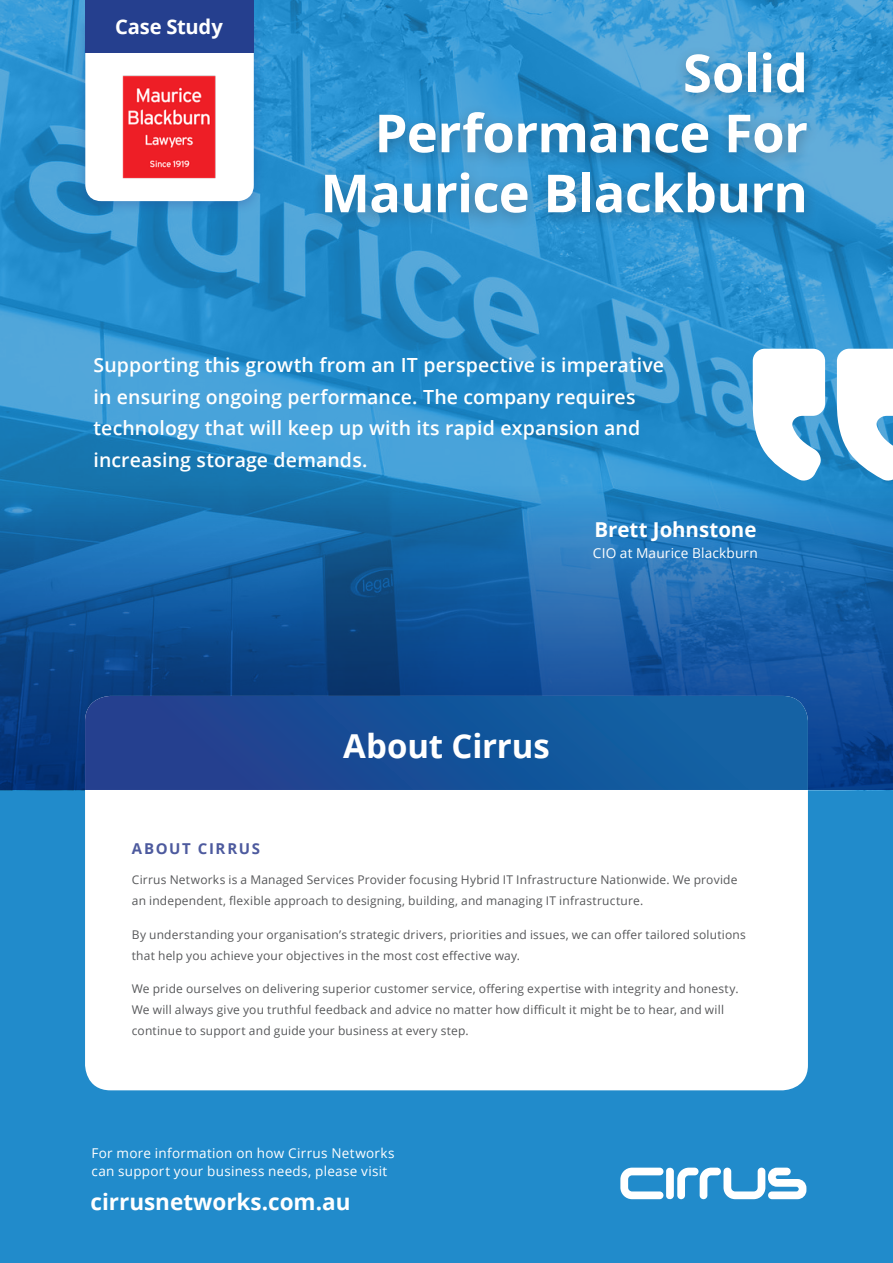
<style>
.page{position:relative;width:893px;height:1263px;background:#218bcb}
.page>*{position:absolute;margin:0;border:0;box-sizing:border-box;transform-origin:0 0}
.t1{font:700 52.5px/60px "Open Sans";letter-spacing:-.01em;color:#fff;text-align:right}
.t2{font:700 33px "Open Sans";letter-spacing:-.005em;color:#fff}
.t3{font:700 22.5px "Open Sans";color:#fff}
.t4{font:700 20.55px "Open Sans";letter-spacing:-.005em;color:#fff}
.t5{font:700 20.25px "Open Sans";letter-spacing:-.01em;color:#fff}
.t6{font:600 19.5px/31.5px "Open Sans";letter-spacing:.005em;color:#fff}
.t7{font:700 15px "Open Sans";letter-spacing:.11em;color:#4d5a9e}
.t8{font:13.65px "Open Sans";letter-spacing:.01em;color:#fff}
.t9{font:13.5px/18px "Open Sans";letter-spacing:.02em;color:#fff}
.t10{font:12px/21px "Open Sans";letter-spacing:.015em;color:#57585a}
</style>
<div class="page">
<img style="left:0;top:0;width:893px;height:484px">
<svg style="left:0;top:484px;width:893px;height:306px;background:#165fa2"></svg>
<div style="left:85px;top:696px;width:723px;height:394px;background:#fff;border-radius:26px"></div>
<svg style="left:85px;top:696px;width:723px;height:94px;background:#185199"></svg>
<div style="left:311px;top:43px;width:508px;height:187px;background:#231f20;opacity:.3"></div>
<div style="left:74px;top:12px;width:191px;height:203px;background:#253f8e;opacity:.3"></div>
<div style="left:85px;top:52px;width:169px;height:149px;background:#fff"></div>
<div style="left:85px;top:0;width:169px;height:52px;background:#253f8e"></div>
<svg style="left:753px;top:349px;width:140px;height:132px"></svg>
<img style="left:119px;top:72px;width:99px;height:109px">
<svg style="left:620px;top:1167px;width:186px;height:33px"></svg>
<p class="t5" style="left:115px;top:12px;width:109px">Case Study</p>
<p class="t1" style="left:320px;top:42px;width:489px">Solid<br>Performance For<br>Maurice Blackburn</p>
<p class="t6" style="left:94px;top:349px;width:572px">Supporting this growth from an IT perspective is imperative in ensuring ongoing performance. The company requires technology that will keep up with its rapid expansion and increasing storage demands.</p>
<p class="t4" style="left:594px;top:515px;width:164px">Brett Johnstone</p>
<p class="t8" style="left:593px;top:543px;width:166px">CIO at Maurice Blackburn</p>
<p class="t2" style="left:343px;top:723px;width:208px">About Cirrus</p>
<p class="t7" style="left:132px;top:838px;width:130px">ABOUT CIRRUS</p>
<p class="t10" style="left:132px;top:869px;width:607px">Cirrus Networks is a Managed Services Provider focusing Hybrid IT Infrastructure Nationwide. We provide an independent, flexible approach to designing, building, and managing IT infrastructure.</p>
<p class="t10" style="left:132px;top:923px;width:615px">By understanding your organisation’s strategic drivers, priorities and issues, we can offer tailored solutions that help you achieve your objectives in the most cost effective way.</p>
<p class="t10" style="left:132px;top:978px;width:608px">We pride ourselves on delivering superior customer service, offering expertise with integrity and honesty.<br>We will always give you truthful feedback and advice no matter how difficult it might be to hear, and will continue to support and guide your business at every step.</p>
<p class="t9" style="left:91px;top:1143px;width:305px">For more information on how Cirrus Networks can support your business needs, please visit</p>
<p class="t3" style="left:90px;top:1185px;width:261px">cirrusnetworks.com.au</p>
</div>
